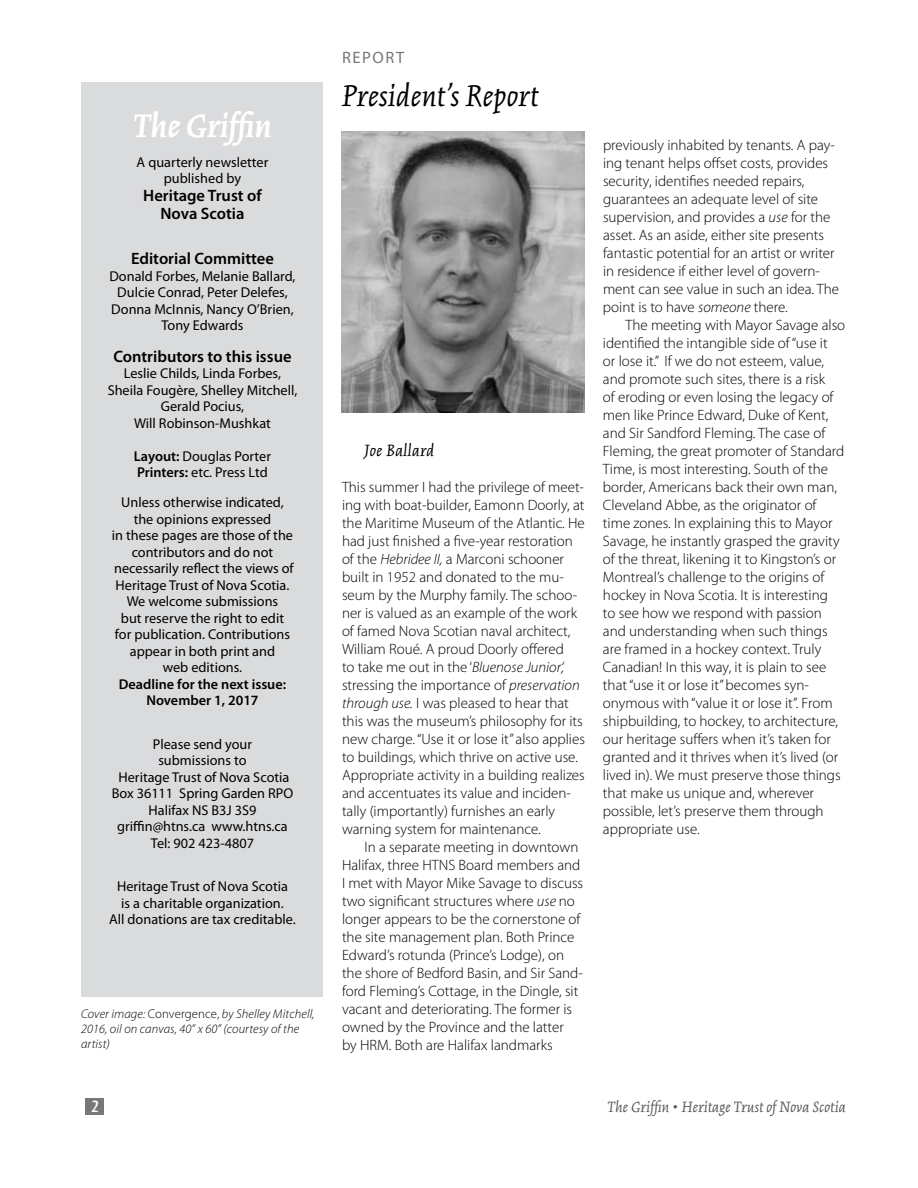
<style>
.page{position:relative;width:918px;height:1188px;background:#fff}
.page>*{position:absolute;margin:0;border:0;box-sizing:border-box;transform-origin:0 0}
.t1{font:36px "Kinesis MM It 600";letter-spacing:.02em;color:#fff}
.t2{font:33px "Kinesis MM It 380";letter-spacing:.01em;color:#000}
.t3{font:18px "Kinesis MM It 380";letter-spacing:.02em;color:#000}
.t4{font:18px "Kinesis MM It 600";color:#fff}
.t5{font:600 16.5px/18px "Myriad Pro";color:#000;text-align:center}
.t6{font:16.5px "Kinesis MM It 380";letter-spacing:.01em;color:#58595b}
.t7{font:16.5px "Myriad Pro";letter-spacing:.095em;color:#757779}
.t8{font:300 15px/18px "Myriad Pro";color:#000}
.t9{font:14.25px/16.5px "Myriad Pro";color:#000;text-align:center}
.t10{font:600 14.25px/16.5px "Myriad Pro";color:#000;text-align:center}
.t11{font:italic 300 12.75px/15px "Myriad Pro";letter-spacing:.01em;color:#000}
.s1{font-weight:600}
.s2{font-style:normal}
.s3{font-style:italic}
</style>
<div class="page">
<div style="left:86px;top:1098px;width:18px;height:17px;background:#757779"></div>
<img style="left:342px;top:132px;width:243px;height:280px">
<div style="left:82px;top:82px;width:241px;height:914px;background:#dadbdc"></div>
<h1 class="t1" style="left:133px;top:106px;width:140px">The Griffin</h1>
<p class="t9" style="left:137px;top:154px;width:133px">A quarterly newsletter published by</p>
<p class="t5" style="left:143px;top:186px;width:120px">Heritage Trust of<br>Nova Scotia</p>
<p class="t5" style="left:131px;top:249px;width:144px">Editorial Committee</p>
<p class="t9" style="left:109px;top:268px;width:188px">Donald Forbes, Melanie Ballard,<br>Dulcie Conrad, Peter Delefes,<br>Donna McInnis, Nancy O’Brien,<br>Tony Edwards</p>
<p class="t5" style="left:113px;top:347px;width:180px">Contributors to this issue</p>
<p class="t9" style="left:108px;top:365px;width:191px">Leslie Childs, Linda Forbes,<br>Sheila Fougère, Shelley Mitchell,<br>Gerald Pocius,<br>Will Robinson-Mushkat</p>
<p class="t9" style="left:134px;top:448px;width:139px;text-align:left"><span class="s1">Layout:</span> Douglas Porter<br><span class="s1">Printers:</span> etc. Press Ltd</p>
<p class="t9" style="left:112px;top:494px;width:183px">Unless otherwise indicated, the opinions expressed<br>in these pages are those of the contributors and do not necessarily reflect the views of<br>Heritage Trust of Nova Scotia.<br>We welcome submissions<br>but reserve the right to edit for publication. Contributions appear in both print and<br>web editions.</p>
<p class="t10" style="left:119px;top:676px;width:169px">Deadline for the next issue:<br>November 1, 2017</p>
<p class="t9" style="left:112px;top:736px;width:183px">Please send your<br>submissions to<br>Heritage Trust of Nova Scotia<br>Box 36111 Spring Garden RPO<br>Halifax NS B3J 3S9 griffin@htns.ca www.htns.ca<br>Tel: 902 423-4807</p>
<p class="t9" style="left:109px;top:878px;width:188px">Heritage Trust of Nova Scotia<br>is a charitable organization.<br>All donations are tax creditable.</p>
<p class="t11" style="left:81px;top:1006px;width:235px">Cover image: <span class="s2">Convergence,</span> by Shelley Mitchell,<br>2016, oil on canvas, 40” x 60” (courtesy of the artist)</p>
<p class="t7" style="left:342px;top:48px;width:64px">REPORT</p>
<h2 class="t2" style="left:342px;top:77px;width:198px">President’s Report</h2>
<p class="t3" style="left:364px;top:440px;width:71px">Joe Ballard</p>
<p class="t8" style="left:342px;top:478px;width:244px">This summer I had the privilege of meet&shy;ing with boat-builder, Eamonn Doorly, at the Maritime Museum of the Atlantic. He had just finished a five-year restoration of the <span class="s3">Hebridee II,</span> a Marconi schooner built in 1952 and donated to the mu&shy;seum by the Murphy family. The schoo&shy;ner is valued as an example of the work of famed Nova Scotian naval architect, William Roué. A proud Doorly offered<br>to take me out in the ‘<span class="s3">Bluenose Junior‘, </span>stressing the importance of <span class="s3">preservation through use.</span> I was pleased to hear that this was the museum’s philosophy for its new charge. “Use it or lose it” also applies to buildings, which thrive on active use.<br>Appropriate activity in a building realizes and accentuates its value and inciden&shy;tally (importantly) furnishes an early warning system for maintenance.</p>
<p class="t8" style="left:342px;top:838px;width:243px;text-indent:22px">I n a separate meeting in downtown Halifax, three HTNS Board members and I met with Mayor Mike Savage to discuss two significant structures where <span class="s3">use</span> no longer appears to be the cornerstone of the site management plan. Both Prince Edward’s rotunda (Prince’s Lodge), on the shore of Bedford Basin, and Sir Sand&shy;ford Fleming’s Cottage, in the Dingle, sit vacant and deteriorating. The former is owned by the Province and the latter<br>by HRM. Both are Halifax landmarks</p>
<p class="t8" style="left:603px;top:136px;width:238px">previously inhabited by tenants. A pay&shy;ing tenant helps offset costs, provides security, identifies needed repairs, guarantees an adequate level of site supervision, and provides a <span class="s3">use</span> for the asset. As an aside, either site presents fantastic potential for an artist or writer in residence if either level of govern&shy;ment can see value in such an idea. The point is to have <span class="s3">someone</span> there.</p>
<p class="t8" style="left:603px;top:316px;width:244px;text-indent:22px">The meeting with Mayor Savage also identified the intangible side of “use it<br>or lose it.” If we do not esteem, value, and promote such sites, there is a risk<br>of eroding or even losing the legacy of men like Prince Edward, Duke of Kent, and Sir Sandford Fleming. The case of Fleming, the great promoter of Standard Time, is most interesting. South of the border, Americans back their own man, Cleveland Abbe, as the originator of time zones. I n explaining this to Mayor Savage, he instantly grasped the gravity of the threat, likening it to Kingston’s or Montreal’s challenge to the origins of hockey in Nova Scotia. It is interesting<br>to see how we respond with passion and understanding when such things are framed in a hockey context. Truly Canadian! I n this way, it is plain to see that “use it or lose it” becomes syn&shy;onymous with “value it or lose it”. From shipbuilding, to hockey, to architecture, our heritage suffers when it’s taken for granted and it thrives when it’s lived (or lived in). We must preserve those things that make us unique and, wherever possible, let’s preserve them through appropriate use.</p>
<p class="t4" style="left:92px;top:1096px;width:9px">2</p>
<p class="t6" style="left:608px;top:1097px;width:240px">The Griffin • Heritage Trust of Nova Scotia</p>
</div>
